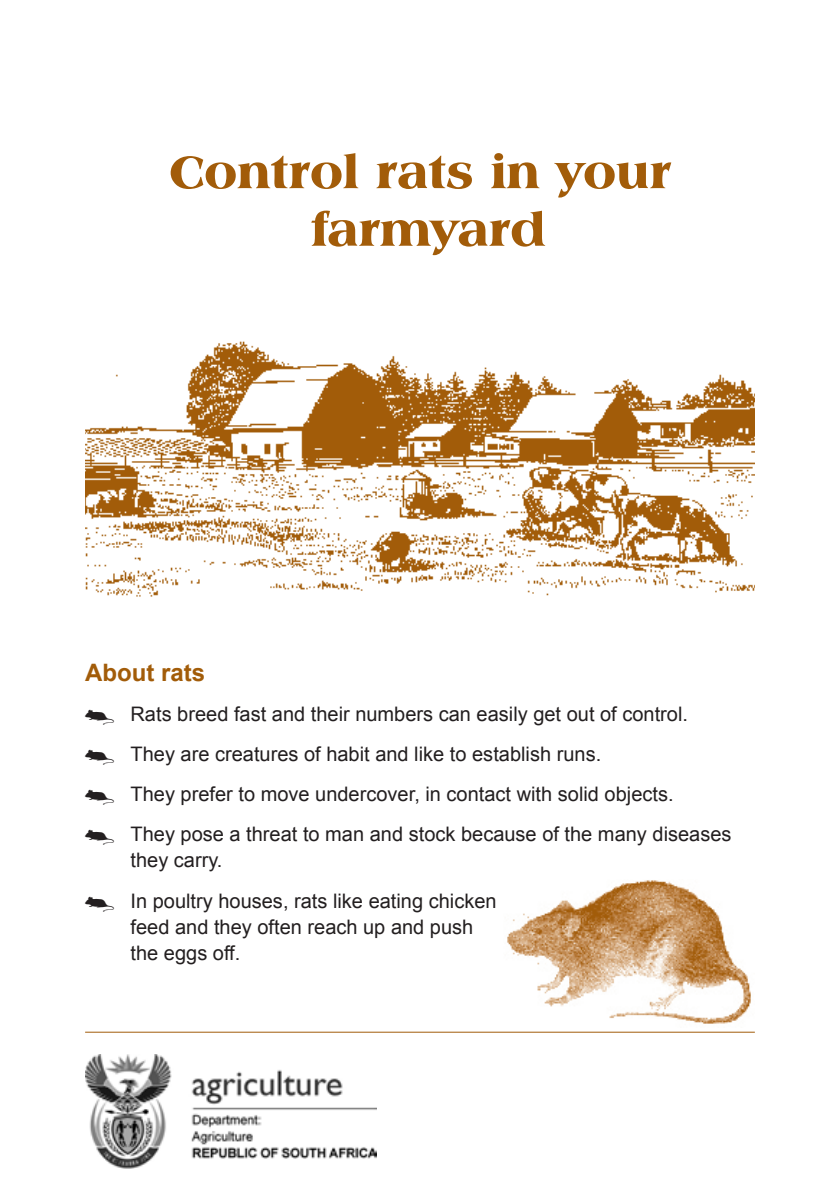
<style>
.page{position:relative;width:840px;height:1191px;background:#fff}
.page>*{position:absolute;margin:0;border:0;box-sizing:border-box;transform-origin:0 0}
.Headline{font:800 condensed 48px/57.6px "Americana BT";color:#a25c09;text-align:center;scale:1.3 1}
.Bullet{font:48px "Animals 1 Regular";color:#231f20}
.Kop-1{font:700 24px "Arial";color:#a25c09}
.Bullet-2{font:20px/26px "Arial";color:#231f20}
</style>
<div class="page">
<img style="left:85px;top:1054px;width:291px;height:114px">
<img style="left:507px;top:880px;width:244px;height:144px">
<img style="left:85px;top:341px;width:669px;height:255px">
<hr style="left:85px;top:1031px;width:669px;height:1px;background:#a25c09">
<p class="Headline" style="left:169px;top:142px;width:387px">Control rats in your farmyard</p>
<p class="Kop-1" style="left:85px;top:656px;width:122px">About rats</p>
<p class="Bullet" style="left:85px;top:680px;width:32px">J</p>
<p class="Bullet-2" style="left:130px;top:701px;width:558px">Rats breed fast and their numbers can easily get out of control.</p>
<p class="Bullet" style="left:85px;top:720px;width:32px">J</p>
<p class="Bullet-2" style="left:130px;top:741px;width:472px">They are creatures of habit and like to establish runs.</p>
<p class="Bullet" style="left:85px;top:760px;width:32px">J</p>
<p class="Bullet-2" style="left:130px;top:781px;width:544px">They prefer to move undercover, in contact with solid objects.</p>
<p class="Bullet" style="left:85px;top:800px;width:32px">J</p>
<p class="Bullet-2" style="left:130px;top:821px;width:602px">They pose a threat to man and stock because of the many diseases they carry.</p>
<p class="Bullet" style="left:85px;top:867px;width:32px">J</p>
<p class="Bullet-2" style="left:130px;top:887px;width:367px">In poultry houses, rats like eating chicken feed and they often reach up and push the eggs off.</p>
</div>
